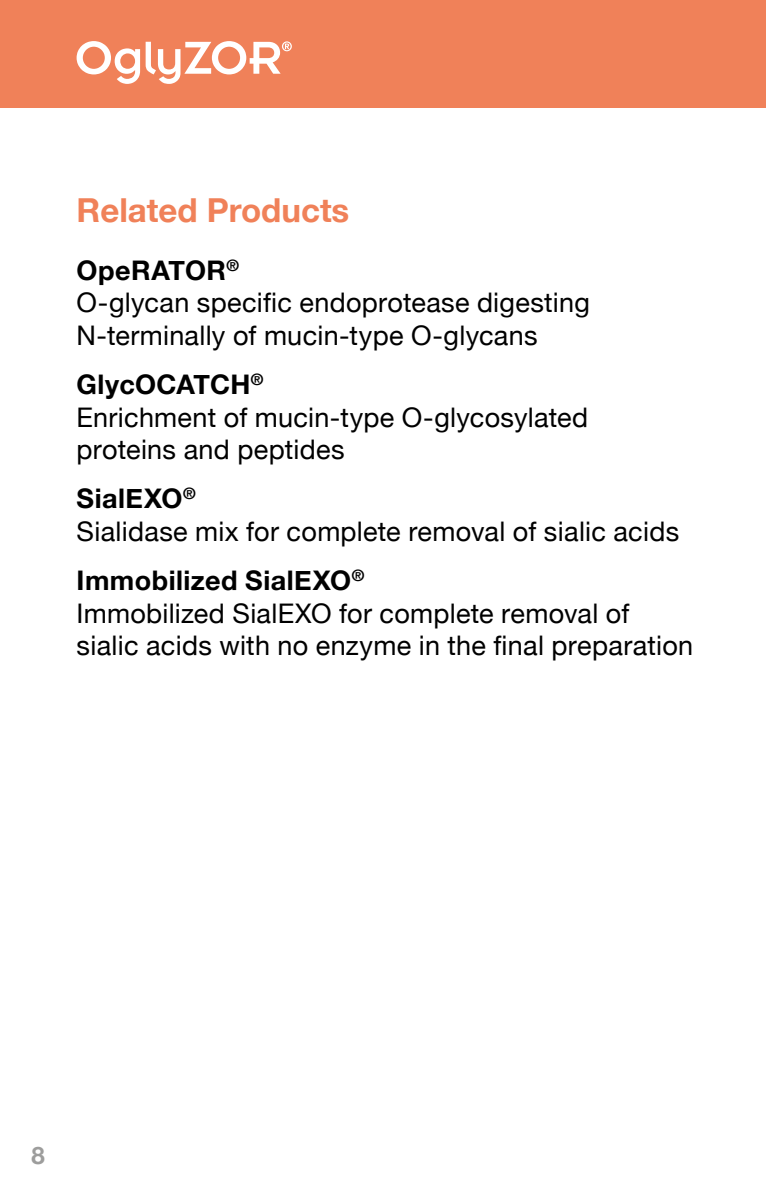
<style>
.page{position:relative;width:766px;height:1191px;background:#fff}
.page>*{position:absolute;margin:0;border:0;box-sizing:border-box;transform-origin:0 0}
.t1{font:700 33px "Helvetica Neue";color:#f08159}
.t2{font:27px/32.4px "Helvetica Neue";letter-spacing:.01em;color:#000}
.t3{font:700 24px "Helvetica Neue";color:#9d9d9c}
.s1{font-weight:700}
</style>
<div class="page">
<div style="left:0;top:0;width:765px;height:108px;background:#f08159"></div>
<svg style="left:77px;top:41px;width:63px;height:43px"></svg>
<svg style="left:146px;top:41px;width:146px;height:43px"></svg>
<p class="t1" style="left:77px;top:184px;width:274px">Related Products</p>
<p class="t2" style="left:77px;top:256px;width:514px"><span class="s1">OpeRATOR</span><sup>®<br></sup>O-glycan specific endoprotease digesting<br>N-terminally of mucin-type O-glycans</p>
<p class="t2" style="left:77px;top:370px;width:513px"><span class="s1">GlycOCATCH</span><sup>®<br></sup>Enrichment of mucin-type O-glycosylated proteins and peptides</p>
<p class="t2" style="left:77px;top:484px;width:604px"><span class="s1">SialEXO</span><sup>®<br></sup>Sialidase mix for complete removal of sialic acids</p>
<p class="t2" style="left:77px;top:566px;width:618px"><span class="s1">Immobilized SialEXO</span><sup>®<br></sup>Immobilized SialEXO for complete removal of sialic acids with no enzyme in the final preparation</p>
<p class="t3" style="left:32px;top:1137px;width:15px">8</p>
</div>
